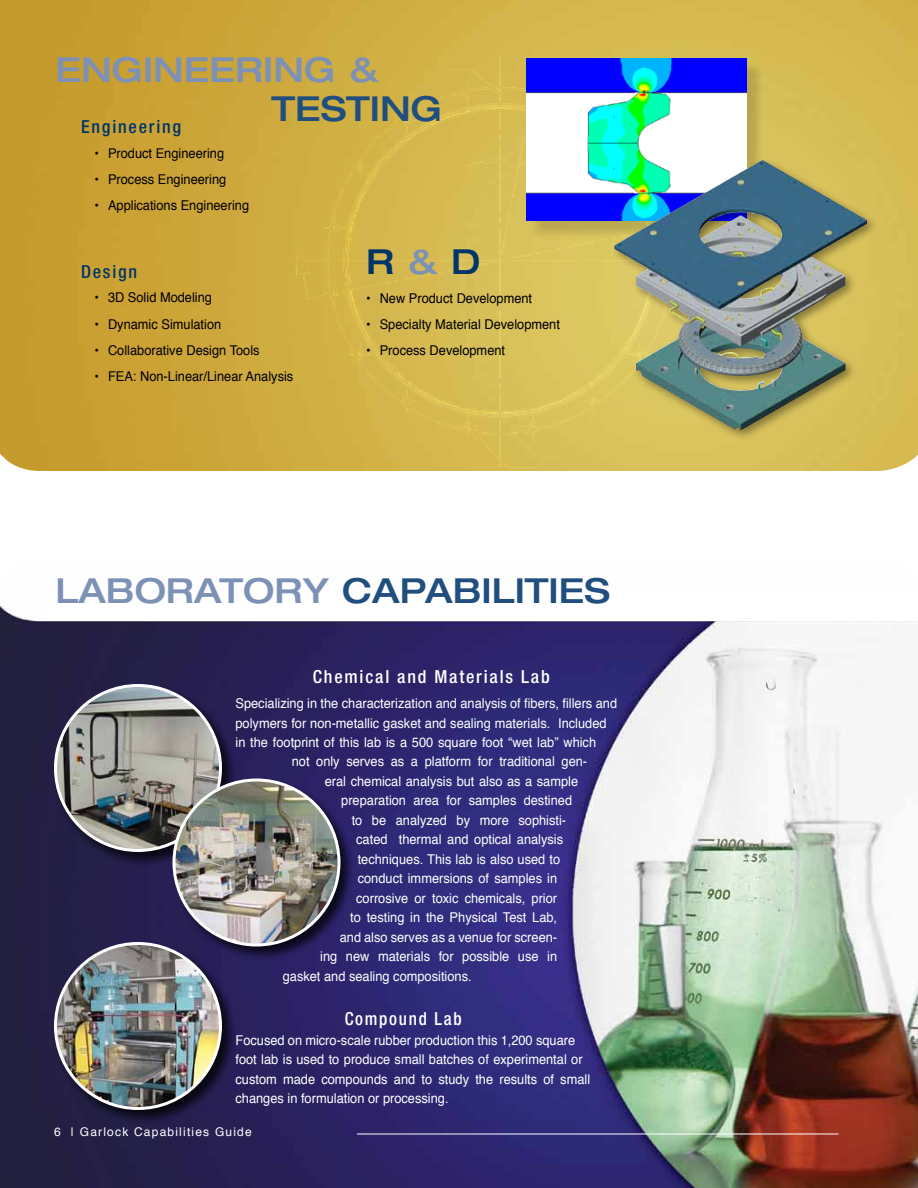
<style>
.page{position:relative;width:918px;height:1188px;background:#fff}
.page>*{position:absolute;margin:0;border:0;box-sizing:border-box;transform-origin:0 0}
.t1{font:500 expanded 34.5px "Helvetica Neue";color:#204e7e}
.t2{font:500 expanded 34.5px "Helvetica Neue";color:#7d91b6}
.t3{font:500 expanded 34.5px "Helvetica Neue";color:#003568}
.t4{font:500 condensed 18px "Helvetica Neue";letter-spacing:.1em;color:#fff}
.t5{font:500 condensed 18px "Helvetica Neue";letter-spacing:.1em;color:#003568}
.t6{font:500 condensed 18px "Helvetica Neue";letter-spacing:.1em;color:#fff;scale:.95 1}
.t7{font:13.5px/19.5px "Helvetica";color:#fff;scale:.95 1}
.t8{font:13.5px "Helvetica";color:#000;scale:.95 1}
.t9{font:12px "Helvetica";letter-spacing:.1em;color:#fff}
.s1{color:#7d91b6}
</style>
<div class="page">
<img style="left:0;top:0;width:918px;height:471px">
<img style="left:282px;top:38px;width:432px;height:433px">
<img style="left:0;top:605px;width:918px;height:583px">
<div style="left:529px;top:61px;width:236px;height:179px;background:#000;opacity:.15"></div>
<img style="left:526px;top:59px;width:220px;height:162px">
<div style="left:609px;top:155px;width:269px;height:286px;background:#000;opacity:.39"></div>
<img style="left:614px;top:160px;width:253px;height:270px">
<div style="left:52px;top:682px;width:184px;height:184px;background:#000;opacity:.75"></div>
<img style="left:56px;top:686px;width:164px;height:164px;border-radius:82px">
<div style="left:171px;top:777px;width:184px;height:184px;background:#000;opacity:.75"></div>
<img style="left:174px;top:780px;width:165px;height:165px;border-radius:82px">
<div style="left:52px;top:940px;width:184px;height:184px;background:#000;opacity:.75"></div>
<img style="left:56px;top:944px;width:164px;height:164px;border-radius:82px">
<hr style="left:357px;top:1134px;width:481px;height:1px;background:#fff">
<div style="left:47px;top:592px;width:871px;height:29px;background:#fff"></div>
<h1 class="t2" style="left:56px;top:49px;width:325px">ENGINEERING &amp;</h1>
<h1 class="t1" style="left:272px;top:88px;width:172px">TESTING</h1>
<h2 class="t5" style="left:81px;top:116px;width:102px">Engineering</h2>
<p class="t8" style="left:95px;top:143px;width:138px">• Product Engineering</p>
<p class="t8" style="left:95px;top:169px;width:140px">• Process Engineering</p>
<p class="t8" style="left:95px;top:195px;width:164px">• Applications Engineering</p>
<h2 class="t5" style="left:81px;top:260px;width:58px">Design</h2>
<p class="t8" style="left:95px;top:287px;width:125px">• 3D Solid Modeling</p>
<p class="t8" style="left:95px;top:314px;width:135px">• Dynamic Simulation</p>
<p class="t8" style="left:95px;top:340px;width:175px">• Collaborative Design Tools</p>
<p class="t8" style="left:95px;top:366px;width:211px">• FEA: Non-Linear/Linear Analysis</p>
<h1 class="t3" style="left:366px;top:241px;width:116px">R <span class="s1">&amp;</span> D</h1>
<p class="t8" style="left:366px;top:287px;width:176px">• New Product Development</p>
<p class="t8" style="left:366px;top:314px;width:206px">• Specialty Material Development</p>
<p class="t8" style="left:366px;top:340px;width:148px">• Process Development</p>
<h1 class="t1" style="left:56px;top:569px;width:556px"><span class="s1">LABORATORY</span> CAPABILITIES</h1>
<h2 class="t4" style="left:313px;top:666px;width:238px">Chemical and Materials Lab</h2>
<p class="t7" style="left:236px;top:694px;width:403px">Specializing in the characterization and analysis of fibers, fillers and</p>
<p class="t7" style="left:236px;top:713px;width:392px">polymers for non-metallic gasket and sealing materials. Included</p>
<p class="t7" style="left:236px;top:733px;width:381px">in the footprint of this lab is a 500 square foot “wet lab” which</p>
<p class="t7" style="left:292px;top:752px;width:313px">not only serves as a platform for traditional gen-</p>
<p class="t7" style="left:325px;top:772px;width:268px">eral chemical analysis but also as a sample</p>
<p class="t7" style="left:341px;top:791px;width:245px">preparation area for samples destined</p>
<p class="t7" style="left:352px;top:811px;width:227px">to be analyzed by more sophisti-</p>
<p class="t7" style="left:356px;top:830px;width:219px">cated thermal and optical analysis</p>
<p class="t7" style="left:358px;top:850px;width:215px">techniques. This lab is also used to</p>
<p class="t7" style="left:358px;top:869px;width:211px">conduct immersions of samples in</p>
<p class="t7" style="left:356px;top:889px;width:213px">corrosive or toxic chemicals, prior</p>
<p class="t7" style="left:350px;top:908px;width:219px">to testing in the Physical Test Lab,</p>
<p class="t7" style="left:340px;top:928px;width:230px">and also serves as a venue for screen-</p>
<p class="t7" style="left:320px;top:947px;width:251px">ing new materials for possible use in</p>
<p class="t7" style="left:283px;top:967px;width:200px">gasket and sealing compositions.</p>
<h2 class="t6" style="left:345px;top:1008px;width:125px">Compound Lab</h2>
<p class="t7" style="left:236px;top:1031px;width:375px">Focused on micro-scale rubber production this 1,200 square foot lab is used to produce small batches of experimental or custom made compounds and to study the results of small changes in formulation or processing.</p>
<p class="t9" style="left:54px;top:1123px;width:199px">6 | Garlock Capabilities Guide</p>
</div>
